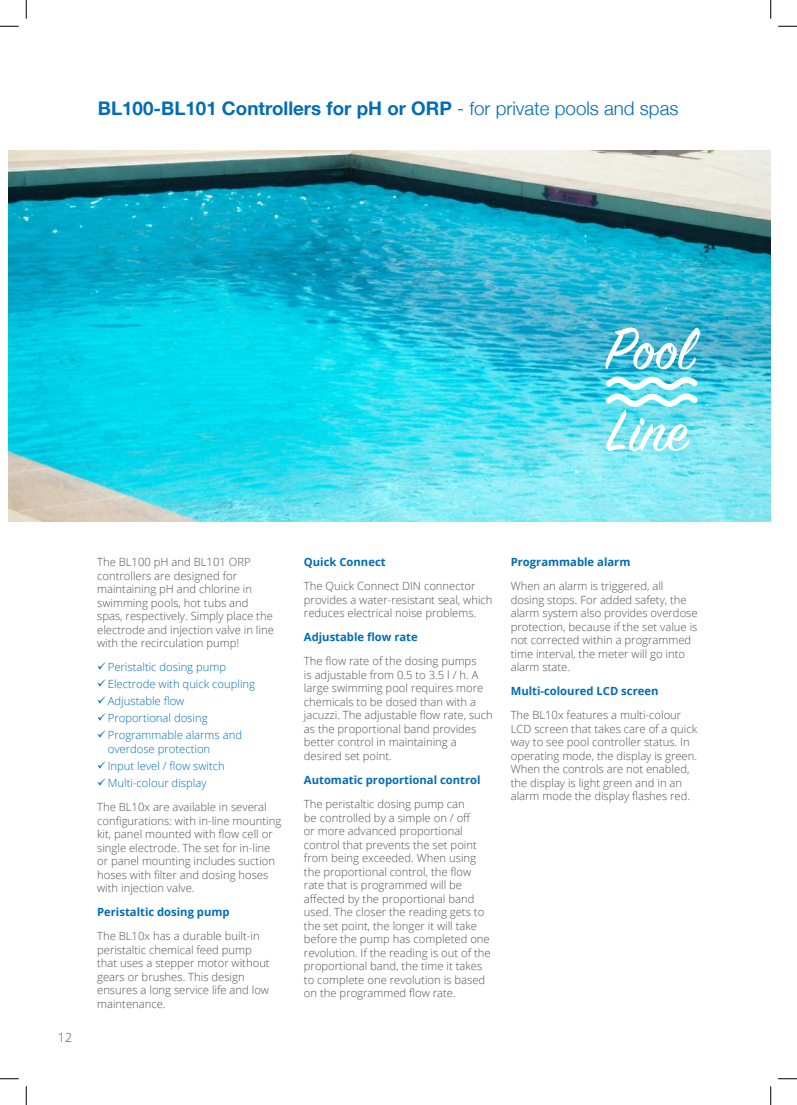
<style>
.page{position:relative;width:797px;height:1105px;background:#fff}
.page>*{position:absolute;margin:0;border:0;box-sizing:border-box;transform-origin:0 0}
.t1{font:700 18.75px "Helvetica Neue";color:#006db7}
.t2{font:300 12.5px "Open Sans";color:#505050}
.t3{font:300 11.25px/13.5px "Open Sans";color:#505050}
.t4{font:300 11.25px/17px "Open Sans";color:#006db7}
.t5{font:700 11.25px "Open Sans";color:#006db7}
.s1{font-weight:300}
</style>
<div class="page">
<img style="left:9px;top:151px;width:761px;height:371px">
<svg style="left:605px;top:327px;width:95px;height:43px"></svg>
<svg style="left:605px;top:377px;width:93px;height:74px"></svg>
<svg style="left:0;top:25px;width:19px;height:2px"></svg>
<svg style="left:778px;top:25px;width:19px;height:2px"></svg>
<svg style="left:0;top:1078px;width:19px;height:1px"></svg>
<svg style="left:778px;top:1078px;width:19px;height:1px"></svg>
<svg style="left:25px;top:0;width:2px;height:19px"></svg>
<svg style="left:25px;top:1086px;width:2px;height:19px"></svg>
<svg style="left:770px;top:0;width:1px;height:19px"></svg>
<svg style="left:770px;top:1086px;width:1px;height:19px"></svg>
<h1 class="t1" style="left:98px;top:94px;width:582px">BL100-BL101 Controllers for pH or ORP <span class="s1">- for private pools and spas</span></h1>
<p class="t2" style="left:58px;top:1029px;width:16px">12</p>
<p class="t3" style="left:97px;top:555px;width:178px">The BL100 pH and BL101 ORP controllers are designed for maintaining pH and chlorine in swimming pools, hot tubs and spas, respectively. Simply place the electrode and injection valve in line with the recirculation pump!</p>
<p class="t4" style="left:108px;top:658px;width:149px">Peristaltic dosing pump<br>Electrode with quick coupling<br>Adjustable flow<br>Proportional dosing<br>Programmable alarms and</p>
<p class="t4" style="left:108px;top:740px;width:119px">overdose protection<br>Input level / flow switch<br>Multi-colour display</p>
<p class="t3" style="left:97px;top:800px;width:186px">The BL10x are available in several configurations: with in-line mounting kit, panel mounted with flow cell or single electrode. The set for in-line or panel mounting includes suction hoses with filter and dosing hoses with injection valve.</p>
<p class="t5" style="left:97px;top:904px;width:134px">Peristaltic dosing pump</p>
<p class="t3" style="left:97px;top:929px;width:174px">The BL10x has a durable built-in peristaltic chemical feed pump that uses a stepper motor without gears or brushes. This design ensures a long service life and low maintenance.</p>
<p class="t5" style="left:304px;top:554px;width:83px">Quick Connect</p>
<p class="t3" style="left:304px;top:579px;width:190px">The Quick Connect DIN connector provides a water-resistant seal, which reduces electrical noise problems.</p>
<p class="t5" style="left:304px;top:629px;width:115px">Adjustable flow rate</p>
<p class="t3" style="left:304px;top:654px;width:190px">The flow rate of the dosing pumps<br>is adjustable from 0.5 to 3.5 l / h. A large swimming pool requires more chemicals to be dosed than with a jacuzzi. The adjustable flow rate, such as the proportional band provides better control in maintaining a desired set point.</p>
<p class="t5" style="left:304px;top:772px;width:178px">Automatic proportional control</p>
<p class="t3" style="left:304px;top:797px;width:188px">The peristaltic dosing pump can<br>be controlled by a simple on / off<br>or more advanced proportional control that prevents the set point from being exceeded. When using the proportional control, the flow rate that is programmed will be affected by the proportional band used. The closer the reading gets to the set point, the longer it will take before the pump has completed one revolution. If the reading is out of the proportional band, the time it takes to complete one revolution is based on the programmed flow rate.</p>
<p class="t5" style="left:511px;top:554px;width:121px">Programmable alarm</p>
<p class="t3" style="left:511px;top:579px;width:188px">When an alarm is triggered, all dosing stops. For added safety, the alarm system also provides overdose protection, because if the set value is not corrected within a programmed time interval, the meter will go into alarm state.</p>
<p class="t5" style="left:511px;top:683px;width:149px">Multi-coloured LCD screen</p>
<p class="t3" style="left:511px;top:708px;width:188px">The BL10x features a multi-colour LCD screen that takes care of a quick way to see pool controller status. In operating mode, the display is green.<br>When the controls are not enabled, the display is light green and in an alarm mode the display flashes red.</p>
</div>
